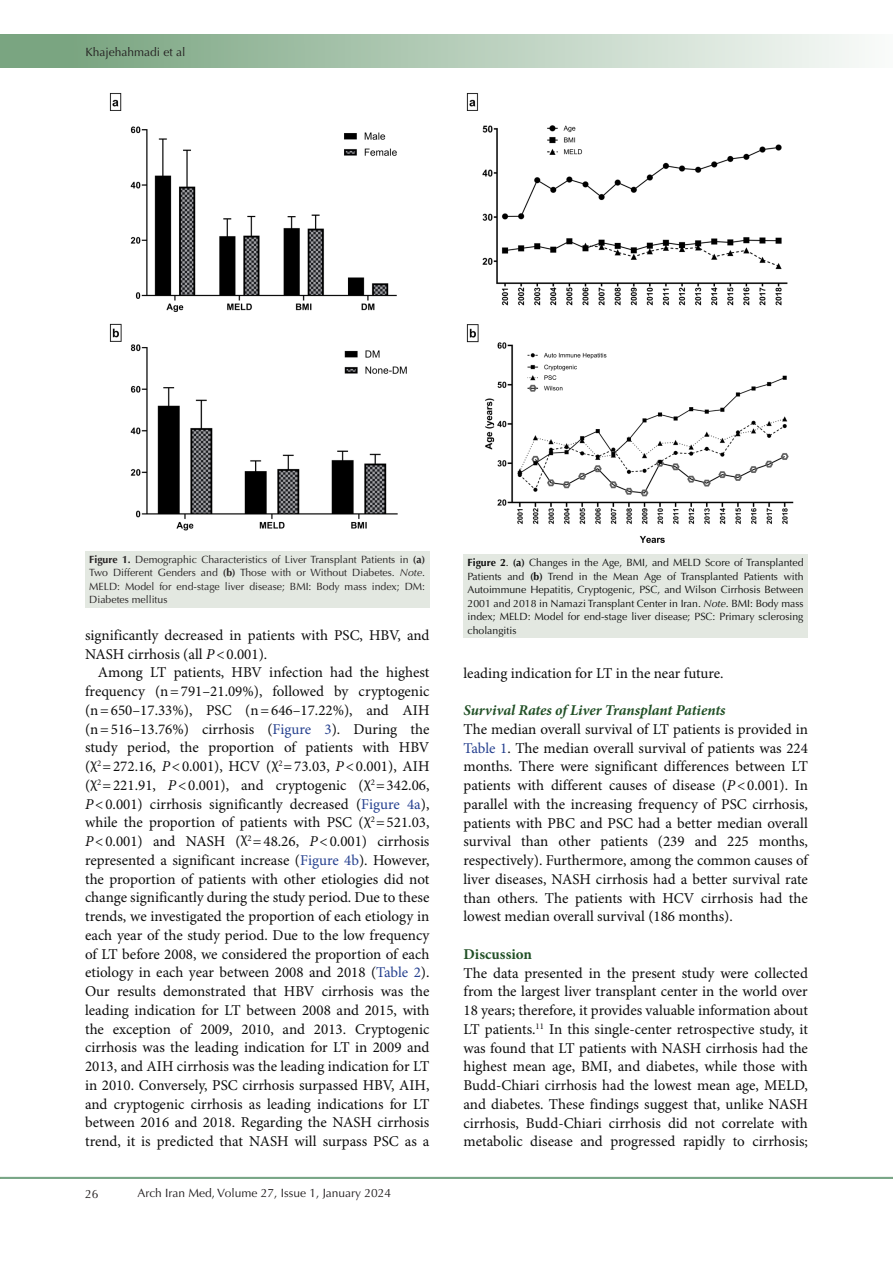
<style>
.page{position:relative;width:893px;height:1263px;background:#fff}
.page>*{position:absolute;margin:0;border:0;box-sizing:border-box;transform-origin:0 0}
.t1{font:15px/18.8px "Minion Pro";color:#0d0d0d;text-align:justify}
.t2{font:italic 700 15px "Minion Pro";letter-spacing:-.005em;color:#215026}
.t3{font:700 15px "Minion Pro";color:#215026}
.t4{font:12px "Optima LT Std";color:#231f20}
.t5{font:10.5px/13.5px "Optima LT Std";color:#0d0d0d;text-align:justify}
.t6{font:10.5px/13.5px "Optima LT Std";color:#231f20;text-align:justify}
.s1{font-weight:700}
.s2{font-style:italic}
.s3{color:#25408f}
</style>
<div class="page">
<div style="left:0;top:1177px;width:893px;height:2px;background:#0099e5;border:1px solid #7aa581"></div>
<div style="left:0;top:35px;width:893px;height:33px;background:linear-gradient(to right,#719f78,#f9fbf9)"></div>
<div style="left:85px;top:551px;width:344px;height:57px;background:#e3e8e1"></div>
<div style="left:463px;top:554px;width:345px;height:84px;background:#e3e8e1"></div>
<img style="left:109px;top:93px;width:298px;height:438px">
<img style="left:466px;top:93px;width:328px;height:450px">
<p class="t4" style="left:85px;top:45px;width:102px">Khajehahmadi et al</p>
<p class="t6" style="left:89px;top:553px;width:337px"><span class="s1">Figure 1.</span> Demographic Characteristics of Liver Transplant Patients in <span class="s1">(a)<br></span>Two Different Genders and <span class="s1">(b)</span> Those with or Without Diabetes. <span class="s2">Note</span>.<br>MELD: Model for end-stage liver disease; BMI: Body mass index; DM:<br>Diabetes mellitus</p>
<p class="t5" style="left:468px;top:556px;width:337px"><span class="s1">Figure 2</span>. <span class="s1">(a)</span> Changes in the Age, BMI, and MELD Score of Transplanted Patients and <span class="s1">(b)</span> Trend in the Mean Age of Transplanted Patients with Autoimmune Hepatitis, Cryptogenic, PSC, and Wilson Cirrhosis Between 2001 and 2018 in Namazi Transplant Center in Iran. <span class="s2">Note</span>. BMI: Body mass index; MELD: Model for end-stage liver disease; PSC: Primary sclerosing cholangitis</p>
<p class="t1" style="left:85px;top:626px;width:346px">significantly decreased in patients with PSC, HBV, and<br>NASH cirrhosis (all <span class="s2">P</span>&lt;0.001).</p>
<p class="t1" style="left:85px;top:664px;width:346px;text-indent:13px">Among LT patients, HBV infection had the highest frequency (n=791–21.09%), followed by cryptogenic (n=650–17.33%), PSC (n=646–17.22%), and AIH (n=516–13.76%) cirrhosis (<span class="s3">Figure 3</span>). During the study period, the proportion of patients with HBV (χ<sup>2</sup>=272.16, <span class="s2">P</span>&lt;0.001), HCV (χ<sup>2</sup>=73.03, <span class="s2">P</span>&lt;0.001), AIH (χ<sup>2</sup>=221.91, <span class="s2">P</span>&lt;0.001), and cryptogenic (χ<sup>2</sup>=342.06, <span class="s2">P</span>&lt;0.001) cirrhosis significantly decreased (<span class="s3">Figure 4a</span>), while the proportion of patients with PSC (χ<sup>2</sup>=521.03, <span class="s2">P</span>&lt;0.001) and NASH (χ<sup>2</sup>=48.26, <span class="s2">P</span>&lt;0.001) cirrhosis represented a significant increase (<span class="s3">Figure 4b</span>). However, the proportion of patients with other etiologies did not change significantly during the study period. Due to these trends, we investigated the proportion of each etiology in each year of the study period. Due to the low frequency of LT before 2008, we considered the proportion of each etiology in each year between 2008 and 2018 (<span class="s3">Table 2</span>).<br>Our results demonstrated that HBV cirrhosis was the leading indication for LT between 2008 and 2015, with the exception of 2009, 2010, and 2013. Cryptogenic cirrhosis was the leading indication for LT in 2009 and 2013, and AIH cirrhosis was the leading indication for LT in 2010. Conversely, PSC cirrhosis surpassed HBV, AIH, and cryptogenic cirrhosis as leading indications for LT between 2016 and 2018. Regarding the NASH cirrhosis trend, it is predicted that NASH will surpass PSC as a</p>
<p class="t1" style="left:463px;top:664px;width:262px">leading indication for LT in the near future.</p>
<p class="t2" style="left:463px;top:700px;width:263px">Survival Rates of Liver Transplant Patients</p>
<p class="t1" style="left:463px;top:720px;width:346px">The median overall survival of LT patients is provided in <span class="s3">Table 1</span>. The median overall survival of patients was 224 months. There were significant differences between LT patients with different causes of disease (<span class="s2">P</span>&lt;0.001). In parallel with the increasing frequency of PSC cirrhosis, patients with PBC and PSC had a better median overall survival than other patients (239 and 225 months, respectively). Furthermore, among the common causes of liver diseases, NASH cirrhosis had a better survival rate than others. The patients with HCV cirrhosis had the lowest median overall survival (186 months).</p>
<p class="t3" style="left:463px;top:943px;width:70px">Discussion</p>
<p class="t1" style="left:463px;top:964px;width:346px">The data presented in the present study were collected from the largest liver transplant center in the world over 18 years; therefore, it provides valuable information about LT patients.<sup>11</sup> In this single-center retrospective study, it was found that LT patients with NASH cirrhosis had the highest mean age, BMI, and diabetes, while those with Budd-Chiari cirrhosis had the lowest mean age, MELD, and diabetes. These findings suggest that, unlike NASH cirrhosis, Budd-Chiari cirrhosis did not correlate with metabolic disease and progressed rapidly to cirrhosis;</p>
<p class="t4" style="left:85px;top:1187px;width:15px">26</p>
<p class="t4" style="left:138px;top:1186px;width:255px">Arch Iran Med, Volume 27, Issue 1, January 2024</p>
</div>
